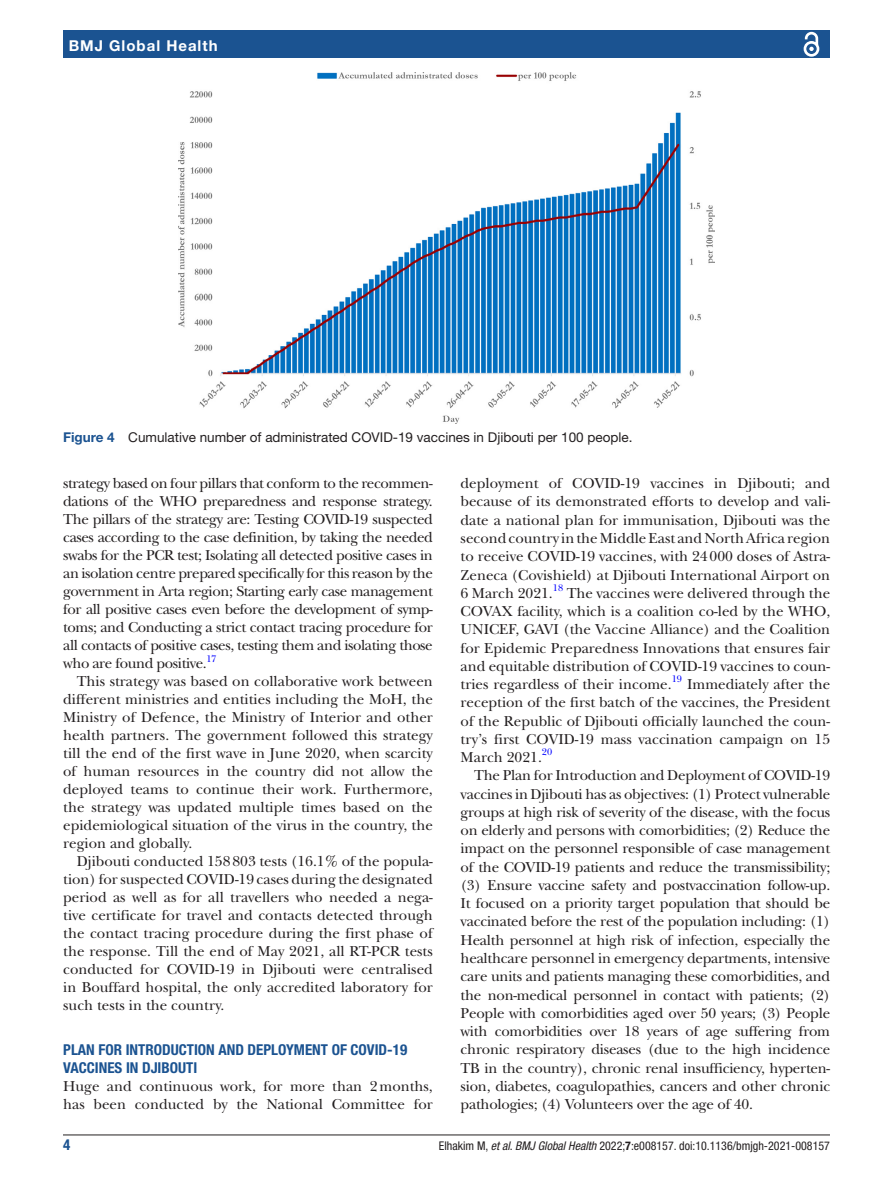
<style>
.page{position:relative;width:893px;height:1191px;background:#fff}
.page>*{position:absolute;margin:0;border:0;box-sizing:border-box;transform-origin:0 0}
.t1{font:15px/18.3px "New Baskerville";color:#231f20;text-align:justify}
.t2{font:700 condensed 15px/18px "Helvetica Neue LT Std";color:#1b5391}
.t3{font:700 15px "Helvetica Neue LT Std";letter-spacing:.065em;color:#fff}
.t4{font:13.5px "Helvetica Neue LT Std";color:#231f20}
.t5{font:condensed 12px "Helvetica Neue LT Std";color:#231f20}
.t6{font:9.9px "New Baskerville";color:#00f}
.s1{font-weight:700;color:#1b5391}
.s2{font-style:italic}
.s3{font-weight:700}
</style>
<div class="page">
<hr style="left:63px;top:1134px;width:767px;height:1px;background:#231f20">
<div style="left:63px;top:31px;width:767px;height:27px;background:#1b5391"></div>
<svg style="left:803px;top:31px;width:17px;height:26px"></svg>
<img style="left:178px;top:73px;width:537px;height:351px">
<p class="t3" style="left:69px;top:36px;width:150px">BMJ Global Health</p>
<p class="t4" style="left:63px;top:428px;width:571px"><span class="s1">Figure 4</span> Cumulative number of administrated COVID-19 vaccines in Djibouti per 100 people.</p>
<p class="t1" style="left:63px;top:474px;width:371px">strategy based on four pillars that conform to the recommen&shy;dations of the WHO preparedness and response strategy.<br>The pillars of the strategy are: Testing COVID-19 suspected cases according to the case definition, by taking the needed swabs for the PCR test; Isolating all detected positive cases in an isolation centre prepared specifically for this reason by the government in Arta region; Starting early case management for all positive cases even before the development of symp&shy;toms; and Conducting a strict contact tracing procedure for all contacts of positive cases, testing them and isolating those who are found positive.</p>
<p class="t6" style="left:206px;top:652px;width:12px">17</p>
<p class="t1" style="left:63px;top:672px;width:371px;text-indent:14px">This strategy was based on collaborative work between different ministries and entities including the MoH, the Ministry of Defence, the Ministry of Interior and other health partners. The government followed this strategy till the end of the first wave in June 2020, when scarcity of human resources in the country did not allow the deployed teams to continue their work. Furthermore, the strategy was updated multiple times based on the epidemiological situation of the virus in the country, the region and globally.</p>
<p class="t1" style="left:63px;top:852px;width:371px;text-indent:14px">Djibouti conducted 158803 tests (16.1% of the popula&shy;tion) for suspected COVID-19 cases during the designated period as well as for all travellers who needed a nega&shy;tive certificate for travel and contacts detected through the contact tracing procedure during the first phase of the response. Till the end of May 2021, all RT-PCR tests conducted for COVID-19 in Djibouti were centralised in Bouffard hospital, the only accredited laboratory for such tests in the country.</p>
<p class="t2" style="left:63px;top:1040px;width:345px">PLAN FOR INTRODUCTION AND DEPLOYMENT OF COVID-19<br>VACCINES IN DJIBOUTI</p>
<p class="t1" style="left:63px;top:1077px;width:371px">Huge and continuous work, for more than 2months, has been conducted by the National Committee for</p>
<p class="t1" style="left:461px;top:474px;width:371px">deployment of COVID-19 vaccines in Djibouti; and because of its demonstrated efforts to develop and vali&shy;date a national plan for immunisation, Djibouti was the second country in the Middle East and North Africa region to receive COVID-19 vaccines, with 24000 doses of Astra-Zeneca (Covishield) at Djibouti International Airport on 6 March 2021.</p>
<p class="t6" style="left:553px;top:582px;width:12px">18</p>
<p class="t1" style="left:461px;top:584px;width:371px;text-indent:106px">The vaccines were delivered through the COVAX facility, which is a coalition co-led by the WHO, UNICEF, GAVI (the Vaccine Alliance) and the Coalition for Epidemic Preparedness Innovations that ensures fair and equitable distribution of COVID-19 vaccines to coun&shy;tries regardless of their income.</p>
<p class="t6" style="left:672px;top:673px;width:12px">19</p>
<p class="t1" style="left:461px;top:675px;width:371px;text-indent:226px">Immediately after the reception of the first batch of the vaccines, the President of the Republic of Djibouti officially launched the coun&shy;try’s first COVID-19 mass vaccination campaign on 15<br>March 2021.</p>
<p class="t6" style="left:542px;top:746px;width:12px">20</p>
<p class="t1" style="left:461px;top:766px;width:371px;text-indent:14px">The Plan for Introduction and Deployment of COVID-19 vaccines in Djibouti has as objectives: (1) Protect vulnerable groups at high risk of severity of the disease, with the focus on elderly and persons with comorbidities; (2) Reduce the impact on the personnel responsible of case management of the COVID-19 patients and reduce the transmissibility; (3) Ensure vaccine safety and postvaccination follow-up.<br>It focused on a priority target population that should be vaccinated before the rest of the population including: (1)<br>Health personnel at high risk of infection, especially the healthcare personnel in emergency departments, intensive care units and patients managing these comorbidities, and the non-medical personnel in contact with patients; (2)<br>People with comorbidities aged over 50 years; (3) People with comorbidities over 18 years of age suffering from chronic respiratory diseases (due to the high incidence TB in the country), chronic renal insufficiency, hyperten&shy;sion, diabetes, coagulopathies, cancers and other chronic pathologies; (4) Volunteers over the age of 40.</p>
<p class="t2" style="left:63px;top:1135px;width:9px">4</p>
<p class="t5" style="left:439px;top:1138px;width:393px">Elhakim M, <span class="s2">et al</span>. <span class="s2">BMJ Global Health</span> 2022;<span class="s3">7</span>:e008157. doi:10.1136/bmjgh-2021-008157</p>
</div>
